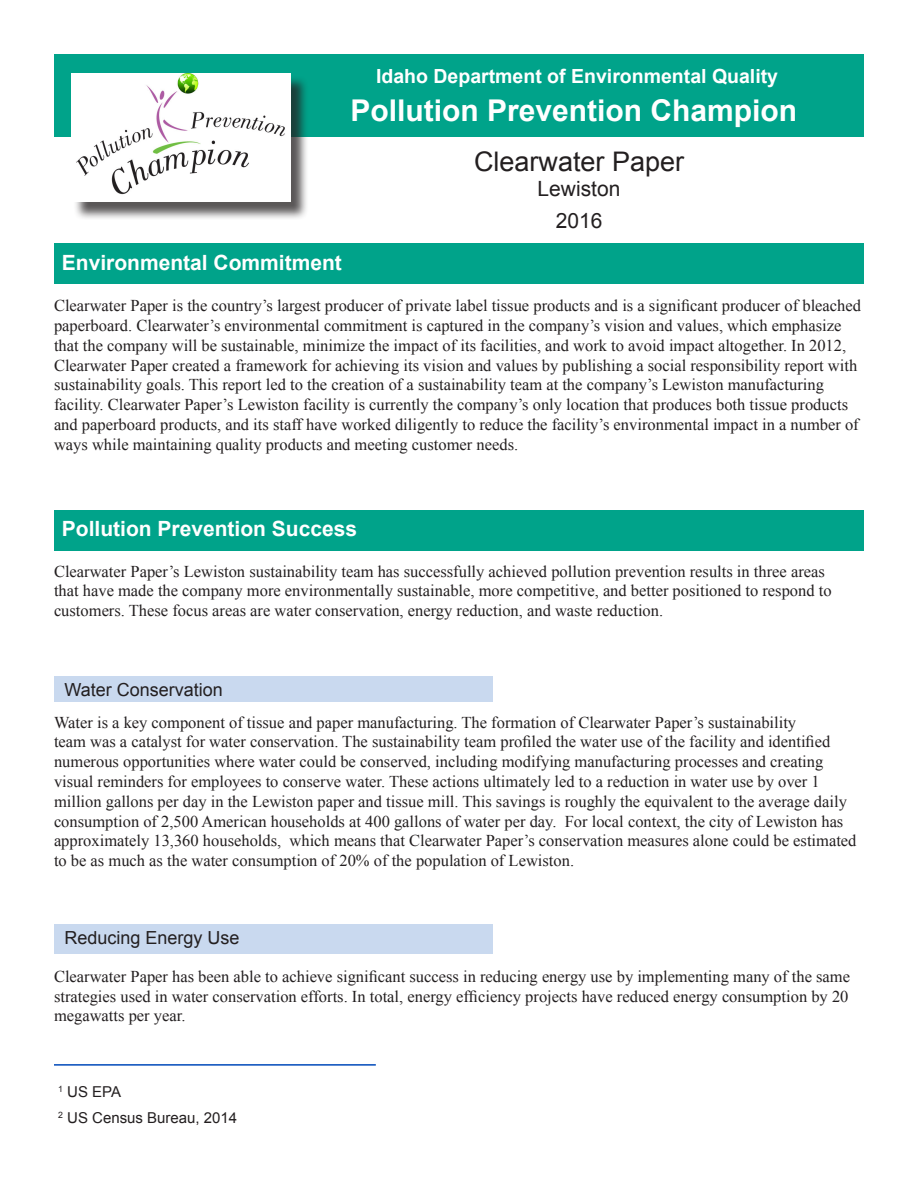
<style>
.page{position:relative;width:918px;height:1188px;background:#fff}
.page>*{position:absolute;margin:0;border:0;box-sizing:border-box;transform-origin:0 0}
.t1{font:700 30px "Arial";color:#fff}
.t2{font:27px "Arial";color:#231f20}
.t3{font:700 21px "Arial";color:#fff}
.t4{font:21px "Arial";color:#231f20}
.t5{font:700 19.5px "Arial";color:#fff}
.t6{font:18px "Arial";color:#231f20}
.t7{font:16.5px/19.8px "Times New Roman";color:#231f20}
.t8{font:15px "Arial";color:#231f20}
</style>
<div class="page">
<div style="left:54px;top:54px;width:810px;height:82px;background:#00a38a"></div>
<div style="left:74px;top:76px;width:235px;height:144px;background:#231f20;opacity:.75"></div>
<img style="left:71px;top:73px;width:219px;height:129px">
<div style="left:54px;top:243px;width:810px;height:41px;background:#00a38a"></div>
<div style="left:54px;top:676px;width:439px;height:26px;background:#c9d9ef"></div>
<div style="left:54px;top:510px;width:810px;height:40px;background:#00a38a"></div>
<div style="left:54px;top:924px;width:439px;height:30px;background:#c9d9ef"></div>
<hr style="left:54px;top:1064px;width:322px;height:2px;background:#004aba">
<p class="t5" style="left:376px;top:63px;width:403px">Idaho Department of Environmental Quality</p>
<p class="t1" style="left:350px;top:91px;width:448px">Pollution Prevention Champion</p>
<p class="t2" style="left:474px;top:144px;width:212px">Clearwater Paper</p>
<p class="t4" style="left:538px;top:175px;width:84px">Lewiston</p>
<p class="t4" style="left:556px;top:207px;width:48px">2016</p>
<p class="t3" style="left:62px;top:248px;width:282px">Environmental Commitment</p>
<p class="t7" style="left:54px;top:296px;width:809px">Clearwater Paper is the country’s largest producer of private label tissue products and is a significant producer of bleached paperboard. Clearwater’s environmental commitment is captured in the company’s vision and values, which emphasize that the company will be sustainable, minimize the impact of its facilities, and work to avoid impact altogether. In 2012, Clearwater Paper created a framework for achieving its vision and values by publishing a social responsibility report with sustainability goals. This report led to the creation of a sustainability team at the company’s Lewiston manufacturing facility. Clearwater Paper’s Lewiston facility is currently the company’s only location that produces both tissue products and paperboard products, and its staff have worked diligently to reduce the facility’s environmental impact in a number of ways while maintaining quality products and meeting customer needs.</p>
<p class="t3" style="left:62px;top:515px;width:297px">Pollution Prevention Success</p>
<p class="t7" style="left:54px;top:561px;width:779px">Clearwater Paper’s Lewiston sustainability team has successfully achieved pollution prevention results in three areas that have made the company more environmentally sustainable, more competitive, and better positioned to respond to customers. These focus areas are water conservation, energy reduction, and waste reduction.</p>
<p class="t6" style="left:64px;top:678px;width:160px">Water Conservation</p>
<p class="t7" style="left:54px;top:712px;width:804px">Water is a key component of tissue and paper manufacturing. The formation of Clearwater Paper’s sustainability<br>team was a catalyst for water conservation. The sustainability team profiled the water use of the facility and identified numerous opportunities where water could be conserved, including modifying manufacturing processes and creating visual reminders for employees to conserve water. These actions ultimately led to a reduction in water use by over 1 million gallons per day in the Lewiston paper and tissue mill. This savings is roughly the equivalent to the average daily consumption of 2,500 American households at 400 gallons of water per day. For local context, the city of Lewiston has approximately 13,360 households, which means that Clearwater Paper’s conservation measures alone could be estimated to be as much as the water consumption of 20% of the population of Lewiston.</p>
<p class="t6" style="left:64px;top:926px;width:177px">Reducing Energy Use</p>
<p class="t7" style="left:54px;top:966px;width:798px;text-align:justify">Clearwater Paper has been able to achieve significant success in reducing energy use by implementing many of the same strategies used in water conservation efforts. In total, energy efficiency projects have reduced energy consumption by 20 megawatts per year.</p>
<p class="t8" style="left:58px;top:1082px;width:64px"><sup>1</sup> US EPA</p>
<p class="t8" style="left:58px;top:1108px;width:181px"><sup>2</sup> US Census Bureau, 2014</p>
</div>
